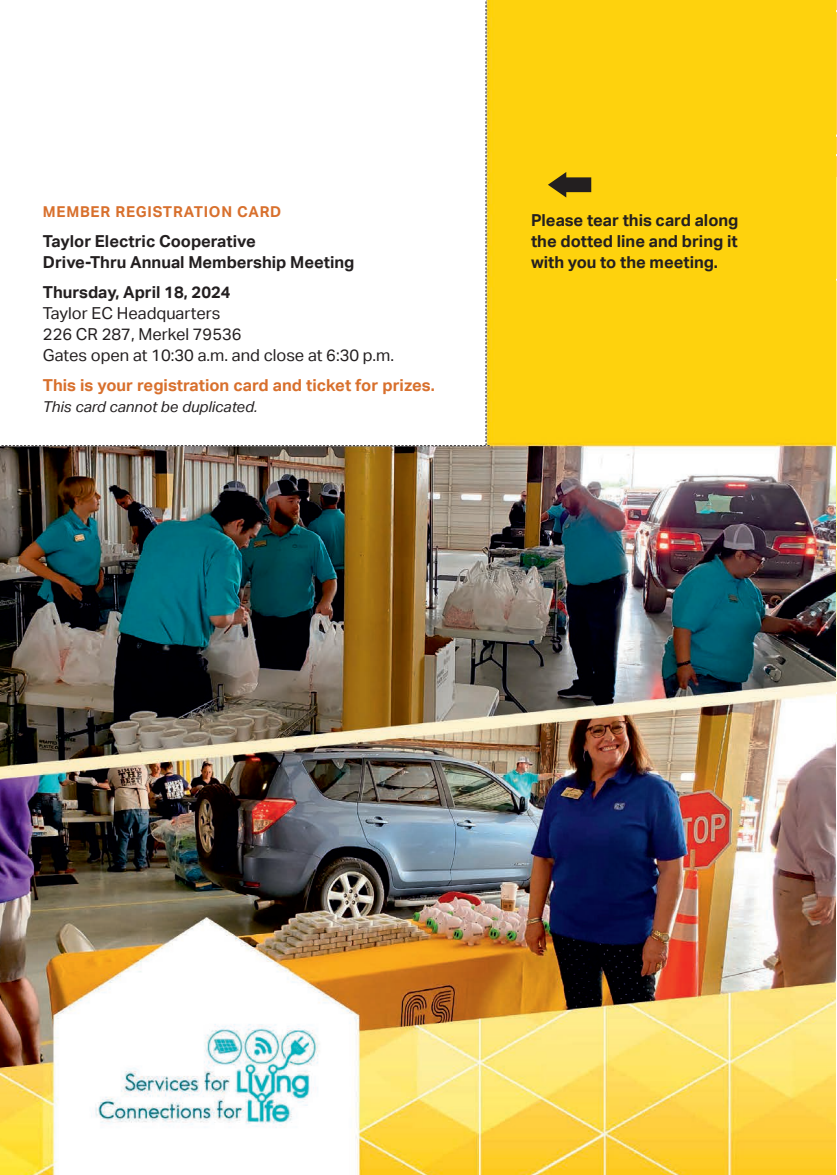
<style>
.page{position:relative;width:837px;height:1175px;background:#fff}
.page>*{position:absolute;margin:0;border:0;box-sizing:border-box;transform-origin:0 0}
.t1{font:700 16.5px/21px "Aktiv Grotesk";color:#231f20}
.t2{font:16.5px/21px "Aktiv Grotesk";color:#231f20}
.t3{font:700 16.5px "Aktiv Grotesk";color:#d8702d}
.t4{font:italic 15px "Aktiv Grotesk";color:#231f20}
.t5{font:700 15px "Aktiv Grotesk";letter-spacing:.05em;color:#d8702d}
</style>
<div class="page">
<img style="left:0;top:0;width:836px;height:1174px">
<img style="left:836px;top:292px;width:1px;height:171px">
<svg style="left:836px;top:463px;width:1px;height:277px"></svg>
<svg style="left:0;top:0;width:490px;height:446px"></svg>
<svg style="left:836px;top:0;width:1px;height:292px"></svg>
<svg style="left:548px;top:172px;width:43px;height:25px"></svg>
<p class="t5" style="left:43px;top:203px;width:240px">MEMBER REGISTRATION CARD</p>
<p class="t1" style="left:43px;top:230px;width:313px">Taylor Electric Cooperative<br>Drive-Thru Annual Membership Meeting</p>
<p class="t1" style="left:43px;top:281px;width:189px">Thursday, April 18, 2024</p>
<p class="t2" style="left:43px;top:302px;width:353px">Taylor EC Headquarters<br>226 CR 287, Merkel 79536<br>Gates open at 10:30 a.m. and close at 6:30 p.m.</p>
<p class="t3" style="left:43px;top:375px;width:393px">This is your registration card and ticket for prizes.</p>
<p class="t4" style="left:43px;top:398px;width:216px">This card cannot be duplicated.</p>
<p class="t1" style="left:531px;top:210px;width:209px;text-align:justify">Please tear this card along the dotted line and bring it with you to the meeting.</p>
</div>
